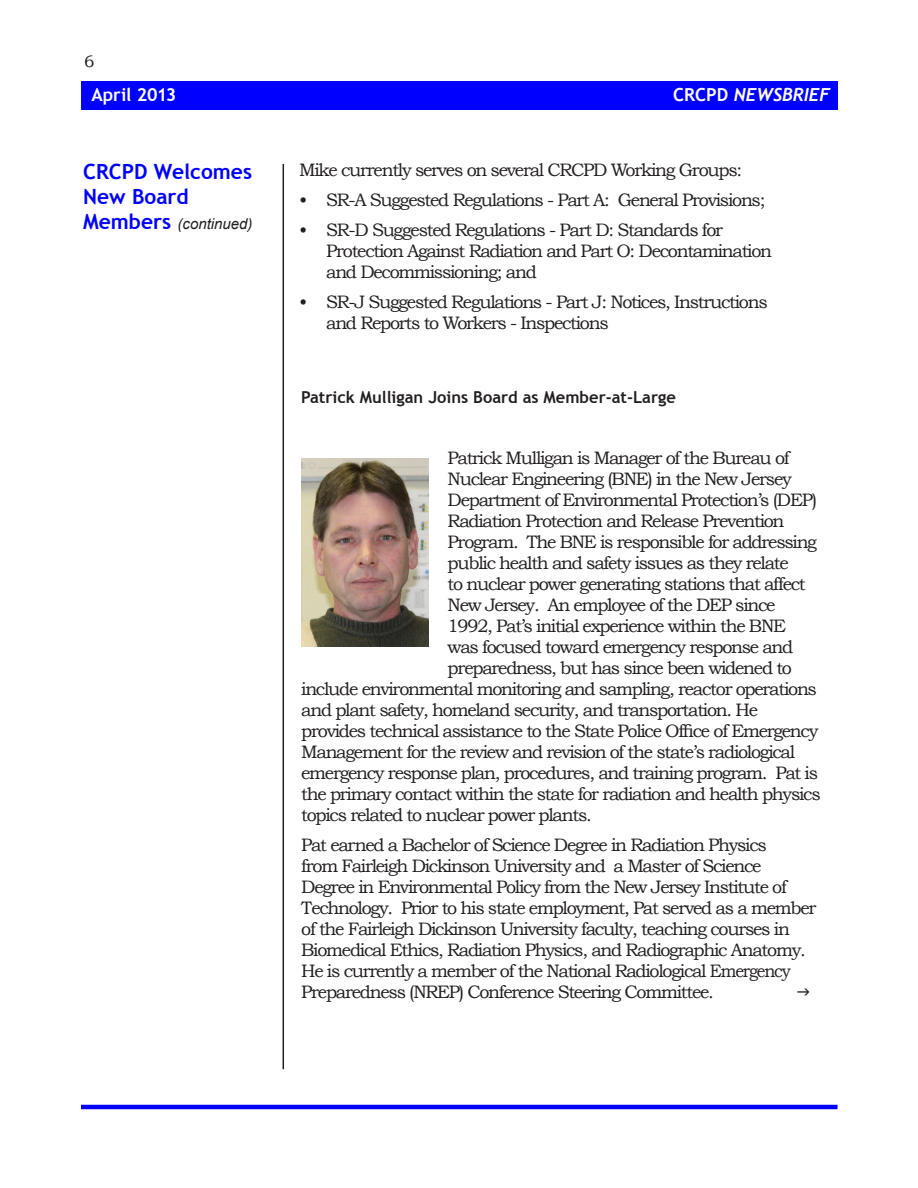
<style>
.page{position:relative;width:918px;height:1188px;background:#fff}
.page>*{position:absolute;margin:0;border:0;box-sizing:border-box;transform-origin:0 0}
.Column_Sub_Headline{font:700 21px/25.2px "Trebuchet MS";color:#00f}
.Body_Old_Bookman{font:18px/21px "Bookman Old Style";letter-spacing:-.07em;color:#231f20}
.t1{font:italic 700 18px "Trebuchet";color:#fff}
.t2{font:700 18px "Trebuchet MS";letter-spacing:-.015em;color:#fff}
.Article_Subhead{font:700 16.5px "Trebuchet MS";color:#231f20}
.t3{font:16.5px "Bookman Old Style";color:#231f20}
.Column_Sub_Headline-2{font:italic 15px "Arial";color:#231f20}
.s1{font-family:"Trebuchet MS";font-weight:700;font-style:normal;font-size:21px;color:#00f}
.s2{font-family:"Trebuchet MS";font-style:normal}
</style>
<div class="page">
<div style="left:81px;top:81px;width:757px;height:28px;background:#00f"></div>
<hr style="left:81px;top:1105px;width:757px;height:4px;background:#00f">
<hr style="left:283px;top:164px;width:1px;height:905px;background:#231f20">
<img style="left:302px;top:458px;width:127px;height:189px">
<p class="t3" style="left:84px;top:52px;width:12px">6</p>
<p class="t2" style="left:91px;top:83px;width:86px">April 2013</p>
<p class="Column_Sub_Headline" style="left:83px;top:158px;width:170px">CRCPD Welcomes<br>New Board</p>
<p class="Column_Sub_Headline-2" style="left:83px;top:214px;width:171px"><span class="s1">Members</span> (continued)</p>
<p class="t1" style="left:673px;top:84px;width:158px"><span class="s2">CRCPD</span> NEWSBRIEF</p>
<p class="Body_Old_Bookman" style="left:299px;top:160px;width:445px">Mike currently serves on several CRCPD Working Groups:</p>
<p class="Body_Old_Bookman" style="left:299px;top:190px;width:468px">• SR-A Suggested Regulations - Part A: General Provisions;</p>
<p class="Body_Old_Bookman" style="left:326px;top:220px;width:448px;text-indent:-27px">• SR-D Suggested Regulations - Part D: Standards for<br>Protection Against Radiation and Part O: Decontamination and Decommissioning; and</p>
<p class="Body_Old_Bookman" style="left:326px;top:292px;width:443px;text-indent:-27px">• SR-J Suggested Regulations - Part J: Notices, Instructions and Reports to Workers - Inspections</p>
<p class="Article_Subhead" style="left:301px;top:387px;width:376px">Patrick Mulligan Joins Board as Member-at-Large</p>
<p class="Body_Old_Bookman" style="left:448px;top:447px;width:343px">Patrick Mulligan is Manager of the Bureau of</p>
<p class="Body_Old_Bookman" style="left:448px;top:468px;width:346px">Nuclear Engineering (BNE) in the New Jersey</p>
<p class="Body_Old_Bookman" style="left:448px;top:489px;width:371px">Department of Environmental Protection’s (DEP)</p>
<p class="Body_Old_Bookman" style="left:448px;top:510px;width:338px">Radiation Protection and Release Prevention</p>
<p class="Body_Old_Bookman" style="left:448px;top:531px;width:371px">Program. The BNE is responsible for addressing</p>
<p class="Body_Old_Bookman" style="left:448px;top:552px;width:343px">public health and safety issues as they relate</p>
<p class="Body_Old_Bookman" style="left:448px;top:573px;width:360px">to nuclear power generating stations that affect</p>
<p class="Body_Old_Bookman" style="left:448px;top:594px;width:329px">New Jersey. An employee of the DEP since</p>
<p class="Body_Old_Bookman" style="left:448px;top:615px;width:340px">1992, Pat’s initial experience within the BNE</p>
<p class="Body_Old_Bookman" style="left:448px;top:636px;width:347px">was focused toward emergency response and</p>
<p class="Body_Old_Bookman" style="left:448px;top:657px;width:346px">preparedness, but has since been widened to</p>
<p class="Body_Old_Bookman" style="left:301px;top:678px;width:517px">include environmental monitoring and sampling, reactor operations</p>
<p class="Body_Old_Bookman" style="left:301px;top:699px;width:458px">and plant safety, homeland security, and transportation. He</p>
<p class="Body_Old_Bookman" style="left:301px;top:720px;width:519px">provides technical assistance to the State Police Office of Emergency</p>
<p class="Body_Old_Bookman" style="left:301px;top:741px;width:495px">Management for the review and revision of the state’s radiological</p>
<p class="Body_Old_Bookman" style="left:301px;top:762px;width:518px">emergency response plan, procedures, and training program. Pat is</p>
<p class="Body_Old_Bookman" style="left:301px;top:783px;width:521px">the primary contact within the state for radiation and health physics</p>
<p class="Body_Old_Bookman" style="left:301px;top:804px;width:292px">topics related to nuclear power plants.</p>
<p class="Body_Old_Bookman" style="left:301px;top:834px;width:517px">Pat earned a Bachelor of Science Degree in Radiation Physics<br>from Fairleigh Dickinson University and a Master of Science Degree in Environmental Policy from the New Jersey Institute of Technology. Prior to his state employment, Pat served as a member of the Fairleigh Dickinson University faculty, teaching courses in Biomedical Ethics, Radiation Physics, and Radiographic Anatomy.<br>He is currently a member of the National Radiological Emergency Preparedness (NREP) Conference Steering Committee.</p>
</div>
